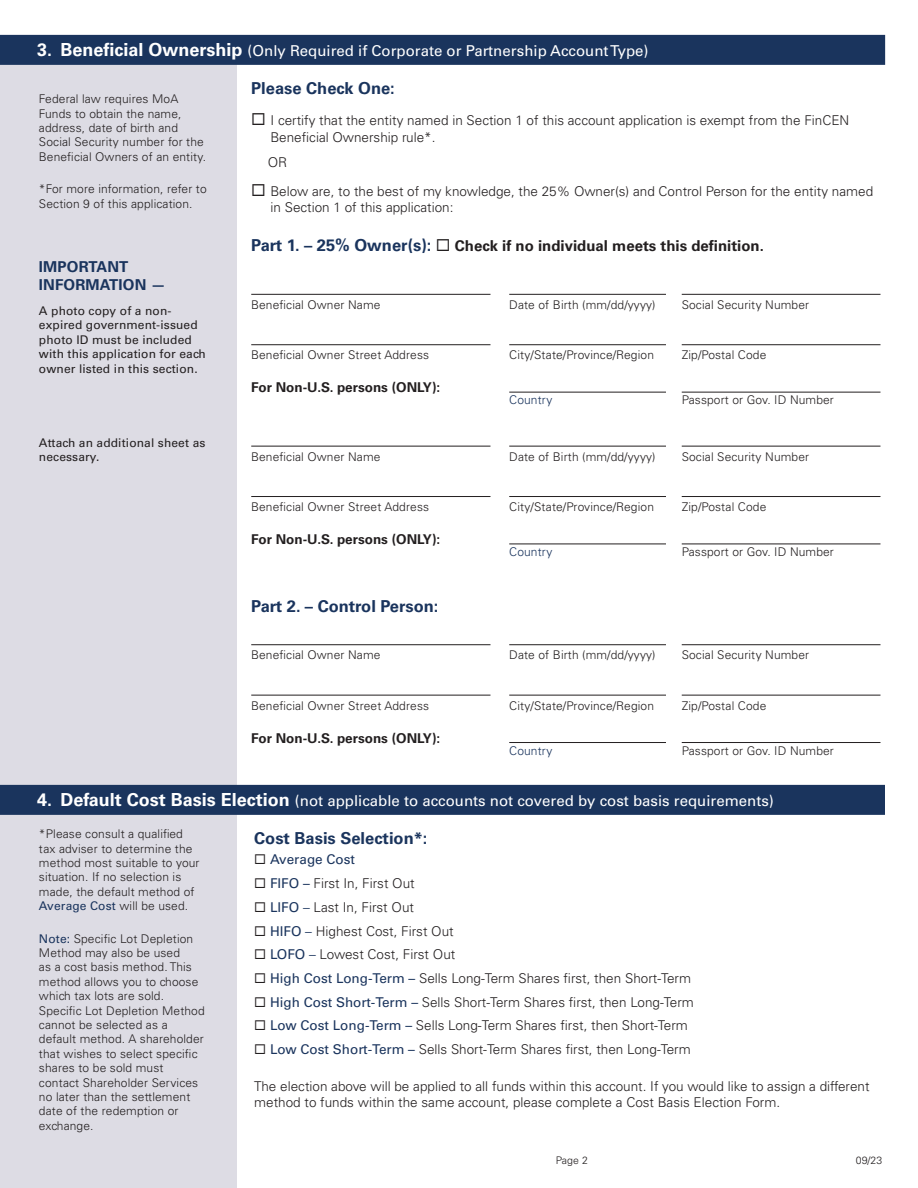
<style>
.page{position:relative;width:918px;height:1188px;background:#fff}
.page>*{position:absolute;margin:0;border:0;box-sizing:border-box;transform-origin:0 0}
.t1{font:700 16.5px "Univers LT Std";color:#1a345d}
.t2{font:15px "Univers LT Std";color:#fff}
.t3{font:700 15px "Univers LT Std";color:#231f20}
.t4{font:700 15px/18px "Univers LT Std";letter-spacing:.01em;color:#1a345d}
.t5{font:300 13.5px/16.2px "Univers LT Std";color:#231f20}
.t6{font:700 13.5px "Univers LT Std";color:#231f20}
.t7{font:13.5px "Univers LT Std";color:#1a345d}
.t8{font:300 12px/14.4px "Univers LT Std";letter-spacing:.01em;color:#231f20}
.t9{font:12px/14.4px "Univers LT Std";letter-spacing:.01em;color:#231f20}
.t10{font:300 12px "Univers LT Std";letter-spacing:.01em;color:#1a345d}
.t11{font:300 10.5px "Univers LT Std";letter-spacing:.01em;color:#231f20}
.s1{font-weight:700;font-size:18px}
.s2{font-size:16.5px;color:#1a345d}
.s3{font-weight:400;color:#1a345d}
.s4{color:#231f20}
.s5{color:#1a345d}
</style>
<div class="page">
<div style="left:0;top:61px;width:236px;height:727px;background:#dddce4"></div>
<hr style="left:251px;top:294px;width:239px;height:1px;background:#231f20">
<hr style="left:509px;top:294px;width:157px;height:1px;background:#231f20">
<hr style="left:682px;top:294px;width:198px;height:1px;background:#231f20">
<hr style="left:251px;top:344px;width:239px;height:1px;background:#231f20">
<hr style="left:509px;top:344px;width:157px;height:1px;background:#231f20">
<hr style="left:682px;top:344px;width:198px;height:1px;background:#231f20">
<hr style="left:509px;top:392px;width:157px;height:1px;background:#231f20">
<hr style="left:682px;top:392px;width:198px;height:1px;background:#231f20">
<hr style="left:251px;top:446px;width:239px;height:1px;background:#231f20">
<hr style="left:509px;top:446px;width:157px;height:1px;background:#231f20">
<hr style="left:682px;top:446px;width:198px;height:1px;background:#231f20">
<hr style="left:251px;top:496px;width:239px;height:1px;background:#231f20">
<hr style="left:509px;top:496px;width:157px;height:1px;background:#231f20">
<hr style="left:682px;top:496px;width:198px;height:1px;background:#231f20">
<hr style="left:509px;top:544px;width:157px;height:1px;background:#231f20">
<hr style="left:682px;top:544px;width:198px;height:1px;background:#231f20">
<hr style="left:251px;top:644px;width:239px;height:1px;background:#231f20">
<hr style="left:509px;top:644px;width:157px;height:1px;background:#231f20">
<hr style="left:682px;top:644px;width:198px;height:1px;background:#231f20">
<hr style="left:251px;top:695px;width:239px;height:1px;background:#231f20">
<hr style="left:509px;top:695px;width:157px;height:1px;background:#231f20">
<hr style="left:682px;top:695px;width:198px;height:1px;background:#231f20">
<hr style="left:509px;top:742px;width:157px;height:1px;background:#231f20">
<hr style="left:682px;top:742px;width:198px;height:1px;background:#231f20">
<div style="left:0;top:811px;width:236px;height:377px;background:#dddce4"></div>
<div style="left:0;top:35px;width:885px;height:30px;background:#1a345d"></div>
<div style="left:0;top:785px;width:885px;height:30px;background:#1a345d"></div>
<h2 class="t2" style="left:37px;top:42px;width:613px"><span class="s1">3. Beneficial Ownership</span> (Only Required if Corporate or Partnership Account Type)</h2>
<p class="t8" style="left:39px;top:92px;width:169px">Federal law requires MoA<br>Funds to obtain the name, address, date of birth and<br>Social Security number for the<br>Beneficial Owners of an entity.</p>
<p class="t8" style="left:39px;top:182px;width:169px">*For more information, refer to<br>Section 9 of this application.</p>
<p class="t1" style="left:251px;top:78px;width:145px">Please Check One:</p>
<p class="t5" style="left:271px;top:113px;width:580px">I certify that the entity named in Section 1 of this account application is exempt from the FinCEN<br>Beneficial Ownership rule*.</p>
<p class="t5" style="left:268px;top:154px;width:21px">OR</p>
<p class="t5" style="left:271px;top:183px;width:604px">Below are, to the best of my knowledge, the 25% Owner(s) and Control Person for the entity named in Section 1 of this application:</p>
<p class="t4" style="left:39px;top:258px;width:128px">IMPORTANT<br>INFORMATION —</p>
<p class="t9" style="left:39px;top:304px;width:168px">A photo copy of a non&shy;expired government-issued photo ID must be included with this application for each owner listed in this section.</p>
<p class="t9" style="left:39px;top:436px;width:168px">Attach an additional sheet as necessary.</p>
<p class="t3" style="left:251px;top:237px;width:514px"><span class="s2">Part 1. – 25% Owner(s):</span> ◻ Check if no individual meets this definition.</p>
<p class="t8" style="left:251px;top:298px;width:131px">Beneficial Owner Name</p>
<p class="t8" style="left:509px;top:298px;width:148px">Date of Birth (mm/dd/yyyy)</p>
<p class="t8" style="left:682px;top:298px;width:129px">Social Security Number</p>
<p class="t8" style="left:251px;top:348px;width:179px">Beneficial Owner Street Address</p>
<p class="t8" style="left:509px;top:348px;width:146px">City/State/Province/Region</p>
<p class="t8" style="left:682px;top:348px;width:86px">Zip/Postal Code</p>
<p class="t6" style="left:251px;top:380px;width:190px">For Non-U.S. persons (ONLY):</p>
<p class="t10" style="left:509px;top:393px;width:45px">Country</p>
<p class="t8" style="left:682px;top:393px;width:154px">Passport or Gov. ID Number</p>
<p class="t8" style="left:251px;top:449px;width:131px">Beneficial Owner Name</p>
<p class="t8" style="left:509px;top:449px;width:148px">Date of Birth (mm/dd/yyyy)</p>
<p class="t8" style="left:682px;top:449px;width:129px">Social Security Number</p>
<p class="t8" style="left:251px;top:500px;width:179px">Beneficial Owner Street Address</p>
<p class="t8" style="left:509px;top:500px;width:146px">City/State/Province/Region</p>
<p class="t8" style="left:682px;top:500px;width:86px">Zip/Postal Code</p>
<p class="t6" style="left:251px;top:532px;width:190px">For Non-U.S. persons (ONLY):</p>
<p class="t10" style="left:509px;top:545px;width:45px">Country</p>
<p class="t8" style="left:682px;top:545px;width:154px">Passport or Gov. ID Number</p>
<p class="t1" style="left:251px;top:597px;width:189px">Part 2. – Control Person:</p>
<p class="t8" style="left:251px;top:648px;width:131px">Beneficial Owner Name</p>
<p class="t8" style="left:509px;top:648px;width:148px">Date of Birth (mm/dd/yyyy)</p>
<p class="t8" style="left:682px;top:648px;width:129px">Social Security Number</p>
<p class="t8" style="left:251px;top:698px;width:179px">Beneficial Owner Street Address</p>
<p class="t8" style="left:509px;top:698px;width:146px">City/State/Province/Region</p>
<p class="t8" style="left:682px;top:698px;width:86px">Zip/Postal Code</p>
<p class="t6" style="left:251px;top:730px;width:190px">For Non-U.S. persons (ONLY):</p>
<p class="t10" style="left:509px;top:743px;width:45px">Country</p>
<p class="t8" style="left:682px;top:743px;width:154px">Passport or Gov. ID Number</p>
<h2 class="t2" style="left:37px;top:792px;width:738px"><span class="s1">4. Default Cost Basis Election</span> (not applicable to accounts not covered by cost basis requirements)</h2>
<p class="t8" style="left:39px;top:827px;width:162px">*Please consult a qualified tax adviser to determine the method most suitable to your situation. If no selection is made, the default method of<br><span class="s3">Average Cost</span> will be used.</p>
<p class="t8" style="left:39px;top:931px;width:167px"><span class="s3">Note:</span> Specific Lot Depletion<br>Method may also be used<br>as a cost basis method. This method allows you to choose which tax lots are sold.<br>Specific Lot Depletion Method cannot be selected as a default method. A shareholder that wishes to select specific shares to be sold must contact Shareholder Services no later than the settlement date of the redemption or exchange.</p>
<p class="t1" style="left:254px;top:828px;width:175px">Cost Basis Selection*:</p>
<p class="t7" style="left:254px;top:852px;width:102px"><span class="s4">◻</span> Average Cost</p>
<p class="t5" style="left:254px;top:875px;width:162px">◻ <span class="s3">FIFO –</span> First In, First Out</p>
<p class="t5" style="left:254px;top:899px;width:161px">◻ <span class="s3">LIFO</span> <span class="s5">–</span> Last In, First Out</p>
<p class="t5" style="left:254px;top:923px;width:201px">◻ <span class="s3">HIFO</span> <span class="s5">–</span> Highest Cost, First Out</p>
<p class="t5" style="left:254px;top:946px;width:203px">◻ <span class="s3">LOFO</span> <span class="s5">–</span> Lowest Cost, First Out</p>
<p class="t5" style="left:254px;top:970px;width:438px">◻ <span class="s3">High Cost Long-Term –</span> Sells Long-Term Shares first, then Short-Term</p>
<p class="t5" style="left:254px;top:994px;width:441px">◻ <span class="s3">High Cost Short-Term –</span> Sells Short-Term Shares first, then Long-Term</p>
<p class="t5" style="left:254px;top:1017px;width:435px">◻ <span class="s3">Low Cost Long-Term –</span> Sells Long-Term Shares first, then Short-Term</p>
<p class="t5" style="left:254px;top:1041px;width:438px">◻ <span class="s3">Low Cost Short-Term –</span> Sells Short-Term Shares first, then Long-Term</p>
<p class="t5" style="left:254px;top:1078px;width:617px">The election above will be applied to all funds within this account. If you would like to assign a different method to funds within the same account, please complete a Cost Basis Election Form.</p>
<p class="t11" style="left:556px;top:1154px;width:34px">Page 2</p>
<p class="t11" style="left:856px;top:1154px;width:28px">09/23</p>
</div>
